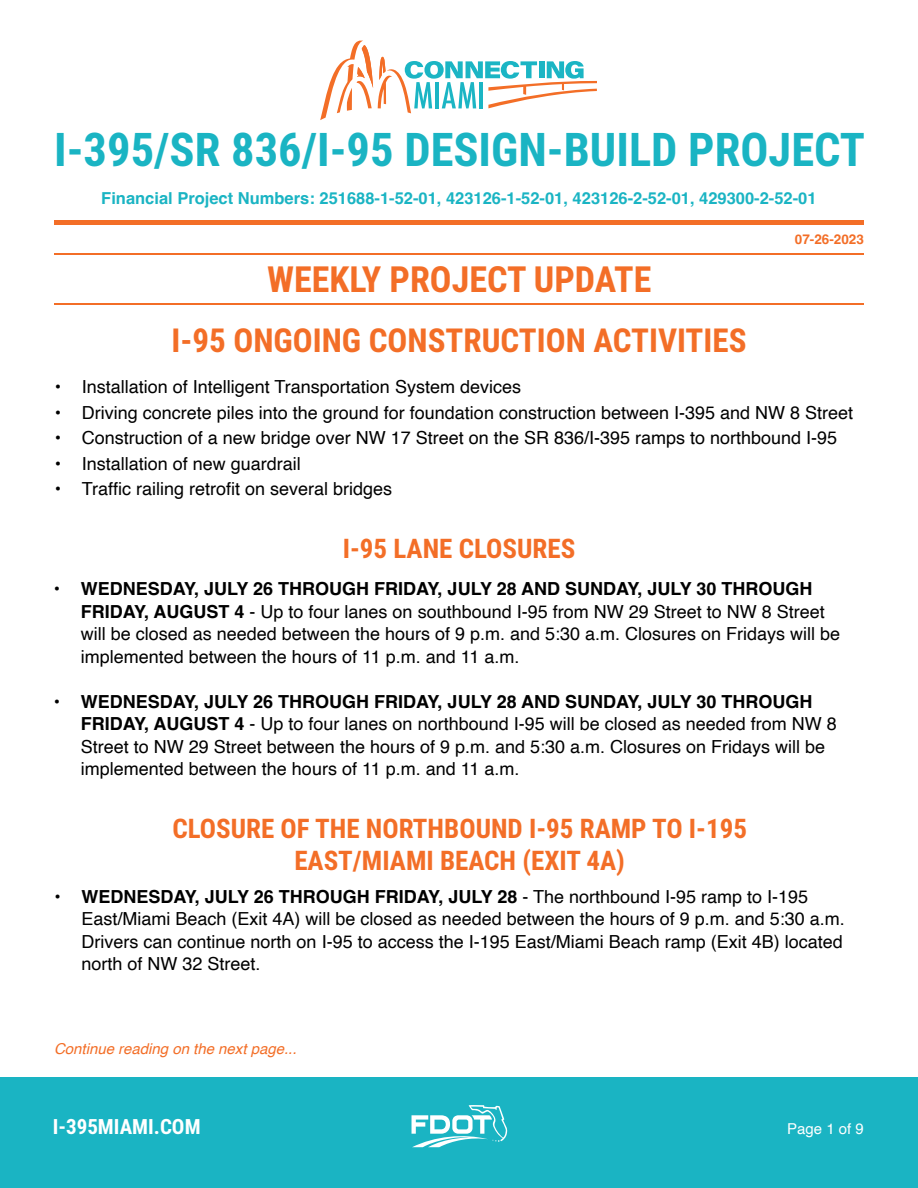
<style>
.page{position:relative;width:918px;height:1188px;background:#fff}
.page>*{position:absolute;margin:0;border:0;box-sizing:border-box;transform-origin:0 0}
.t1{font:700 46.5px "Roboto Condensed";color:#1ab4c3}
.t2{font:700 36px "Roboto Condensed";color:#f36e27}
.t3{font:700 33px "Roboto Condensed";color:#f36e27}
.t4{font:700 27px/32.4px "Roboto Condensed";color:#f36e27;text-align:center}
.t5{font:700 21px "Roboto Condensed";color:#fff}
.t6{font:18px/22.5px "Helvetica";color:#000}
.t7{font:700 16.5px "Helvetica";color:#1ab4c3}
.t8{font:italic 15px "Helvetica";color:#f36e27}
.t9{font:15px "Helvetica";color:#fff}
.t10{font:700 13.5px "Helvetica";color:#f36e27}
.s1{font-weight:700}
</style>
<div class="page">
<div style="left:0;top:1077px;width:918px;height:111px;background:#1ab4c3"></div>
<svg style="left:412px;top:1105px;width:95px;height:42px"></svg>
<svg style="left:320px;top:41px;width:277px;height:79px"></svg>
<hr style="left:54px;top:220px;width:810px;height:4px;background:#f36e27">
<hr style="left:54px;top:253px;width:810px;height:1px;background:#f36e27">
<hr style="left:54px;top:303px;width:810px;height:2px;background:#f36e27">
<h1 class="t1" style="left:54px;top:117px;width:813px">I-395/SR 836/I-95 DESIGN-BUILD PROJECT</h1>
<p class="t7" style="left:101px;top:188px;width:717px">Financial Project Numbers: 251688-1-52-01, 423126-1-52-01, 423126-2-52-01, 429300-2-52-01</p>
<h2 class="t2" style="left:267px;top:254px;width:386px">WEEKLY PROJECT UPDATE</h2>
<h3 class="t3" style="left:172px;top:317px;width:577px">I-95 ONGOING CONSTRUCTION ACTIVITIES</h3>
<p class="t10" style="left:795px;top:231px;width:71px">07-26-2023</p>
<p class="t6" style="left:55px;top:376px;width:468px">• Installation of Intelligent Transportation System devices</p>
<p class="t6" style="left:55px;top:402px;width:800px">• Driving concrete piles into the ground for foundation construction between I-395 and NW 8 Street</p>
<p class="t6" style="left:55px;top:427px;width:784px">• Construction of a new bridge over NW 17 Street on the SR 836/I-395 ramps to northbound I-95</p>
<p class="t6" style="left:55px;top:453px;width:248px">• Installation of new guardrail</p>
<p class="t6" style="left:55px;top:478px;width:339px">• Traffic railing retrofit on several bridges</p>
<h3 class="t4" style="left:343px;top:531px;width:234px">I-95 LANE CLOSURES</h3>
<p class="t6" style="left:81px;top:578px;width:761px;text-indent:-27px"><span class="s1">• WEDNESDAY, JULY 26 THROUGH FRIDAY, JULY 28 AND SUNDAY, JULY 30 THROUGH FRIDAY, AUGUST 4</span> - Up to four lanes on southbound I-95 from NW 29 Street to NW 8 Street will be closed as needed between the hours of 9 p.m. and 5:30 a.m. Closures on Fridays will be implemented between the hours of 11 p.m. and 11 a.m.</p>
<p class="t6" style="left:81px;top:690px;width:757px;text-indent:-27px"><span class="s1">• WEDNESDAY, JULY 26 THROUGH FRIDAY, JULY 28 AND SUNDAY, JULY 30 THROUGH FRIDAY, AUGUST 4</span> - Up to four lanes on northbound I-95 will be closed as needed from NW 8<br>Street to NW 29 Street between the hours of 9 p.m. and 5:30 a.m. Closures on Fridays will be implemented between the hours of 11 p.m. and 11 a.m.</p>
<h3 class="t4" style="left:172px;top:811px;width:576px">CLOSURE OF THE NORTHBOUND I-95 RAMP TO I-195<br>EAST/MIAMI BEACH (EXIT 4A)</h3>
<p class="t6" style="left:82px;top:886px;width:765px;text-indent:-27px"><span class="s1">• WEDNESDAY, JULY 26 THROUGH FRIDAY, JULY 28</span> - The northbound I-95 ramp to I-195<br>East/Miami Beach (Exit 4A) will be closed as needed between the hours of 9 p.m. and 5:30 a.m.<br>Drivers can continue north on I-95 to access the I-195 East/Miami Beach ramp (Exit 4B) located north of NW 32 Street.</p>
<p class="t8" style="left:54px;top:1037px;width:244px">Continue reading on the next page...</p>
<p class="t5" style="left:53px;top:1112px;width:149px">I-395MIAMI.COM</p>
<p class="t9" style="left:787px;top:1117px;width:78px">Page 1 of 9</p>
</div>
